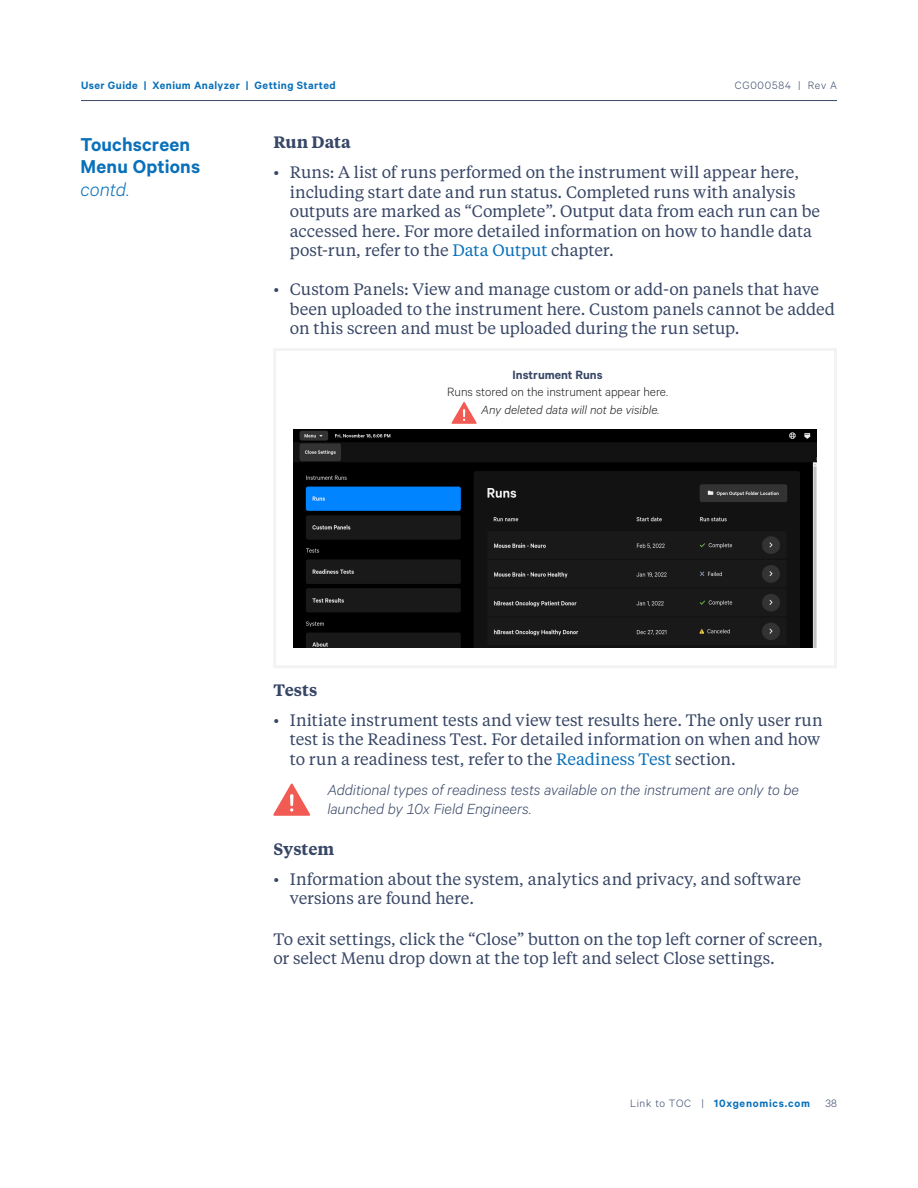
<style>
.page{position:relative;width:918px;height:1188px;background:#fff}
.page>*{position:absolute;margin:0;border:0;box-sizing:border-box;transform-origin:0 0}
.Chapter_-_Left_Col{font:600 21px/22.5px "Calibre";letter-spacing:.01em;color:#0970b9}
.Body_Copy{font:16.5px/19.5px "Tiempos Text";color:#384766}
.Italic_Warning_-_C{font:italic 300 16.5px/19.5px "Calibre";letter-spacing:-.005em;color:#384766}
.Body_Copy_-_Bold{font:600 16.5px "Tiempos Text";color:#384766}
.Small_Caption_-_Li{font:300 13.5px "Calibre";color:#231f20}
.Small_Caption_-_Li-2{font:italic 300 13.5px "Calibre";color:#231f20}
.Small_Caption_-_Bo{font:600 13.5px "Calibre";color:#384766}
.t1{font:600 12px "Calibre";letter-spacing:.04em;color:#0970b9}
.t2{font:600 12px "Calibre";letter-spacing:.065em;color:#0970b9}
.t3{font:300 12px "Calibre";letter-spacing:.065em;color:#384766}
.s1{font-weight:300;font-style:italic}
.s2{color:#0970b9}
.s3{font-weight:300;color:#384766}
</style>
<div class="page">
<hr style="left:81px;top:100px;width:756px;height:1px;background:#384766">
<div style="left:273px;top:348px;width:564px;height:320px;border:3px solid #f2f3f4"></div>
<img style="left:294px;top:430px;width:522px;height:218px">
<svg style="left:452px;top:402px;width:25px;height:22px"></svg>
<svg style="left:273px;top:784px;width:37px;height:32px"></svg>
<p class="t1" style="left:81px;top:78px;width:256px">User Guide | Xenium Analyzer | Getting Started</p>
<p class="t3" style="left:735px;top:78px;width:104px">CG000584 | Rev A</p>
<p class="Chapter_-_Left_Col" style="left:81px;top:132px;width:121px">Touchscreen<br>Menu Options <span class="s1">contd.</span></p>
<p class="Body_Copy_-_Bold" style="left:273px;top:131px;width:79px">Run Data</p>
<p class="Body_Copy" style="left:290px;top:162px;width:532px;text-indent:-16px">• Runs: A list of runs performed on the instrument will appear here, including start date and run status. Completed runs with analysis outputs are marked as “Complete”. Output data from each run can be accessed here. For more detailed information on how to handle data post-run, refer to the <span class="s2">Data Output</span> chapter.</p>
<p class="Body_Copy" style="left:290px;top:279px;width:547px;text-indent:-16px">• Custom Panels: View and manage custom or add-on panels that have been uploaded to the instrument here. Custom panels cannot be added on this screen and must be uploaded during the run setup.</p>
<p class="Small_Caption_-_Bo" style="left:513px;top:367px;width:91px">Instrument Runs</p>
<p class="Small_Caption_-_Li" style="left:447px;top:384px;width:222px">Runs stored on the instrument appear here.</p>
<p class="Small_Caption_-_Li-2" style="left:481px;top:402px;width:180px">Any deleted data will not be visible.</p>
<p class="Body_Copy_-_Bold" style="left:273px;top:678px;width:46px">Tests</p>
<p class="Body_Copy" style="left:290px;top:709px;width:534px;text-indent:-16px">• Initiate instrument tests and view test results here. The only user run test is the Readiness Test. For detailed information on when and how to run a readiness test, refer to the <span class="s2">Readiness Test</span> section.</p>
<p class="Italic_Warning_-_C" style="left:327px;top:779px;width:473px">Additional types of readiness tests available on the instrument are only to be launched by 10x Field Engineers.</p>
<p class="Body_Copy_-_Bold" style="left:273px;top:837px;width:62px">System</p>
<p class="Body_Copy" style="left:290px;top:868px;width:513px;text-indent:-16px">• Information about the system, analytics and privacy, and software versions are found here.</p>
<p class="Body_Copy" style="left:273px;top:928px;width:551px">To exit settings, click the “Close” button on the top left corner of screen, or select Menu drop down at the top left and select Close settings.</p>
<p class="t2" style="left:630px;top:1096px;width:181px"><span class="s3">Link to TOC |</span> 10xgenomics.com</p>
<p class="t3" style="left:825px;top:1097px;width:13px">38</p>
</div>
